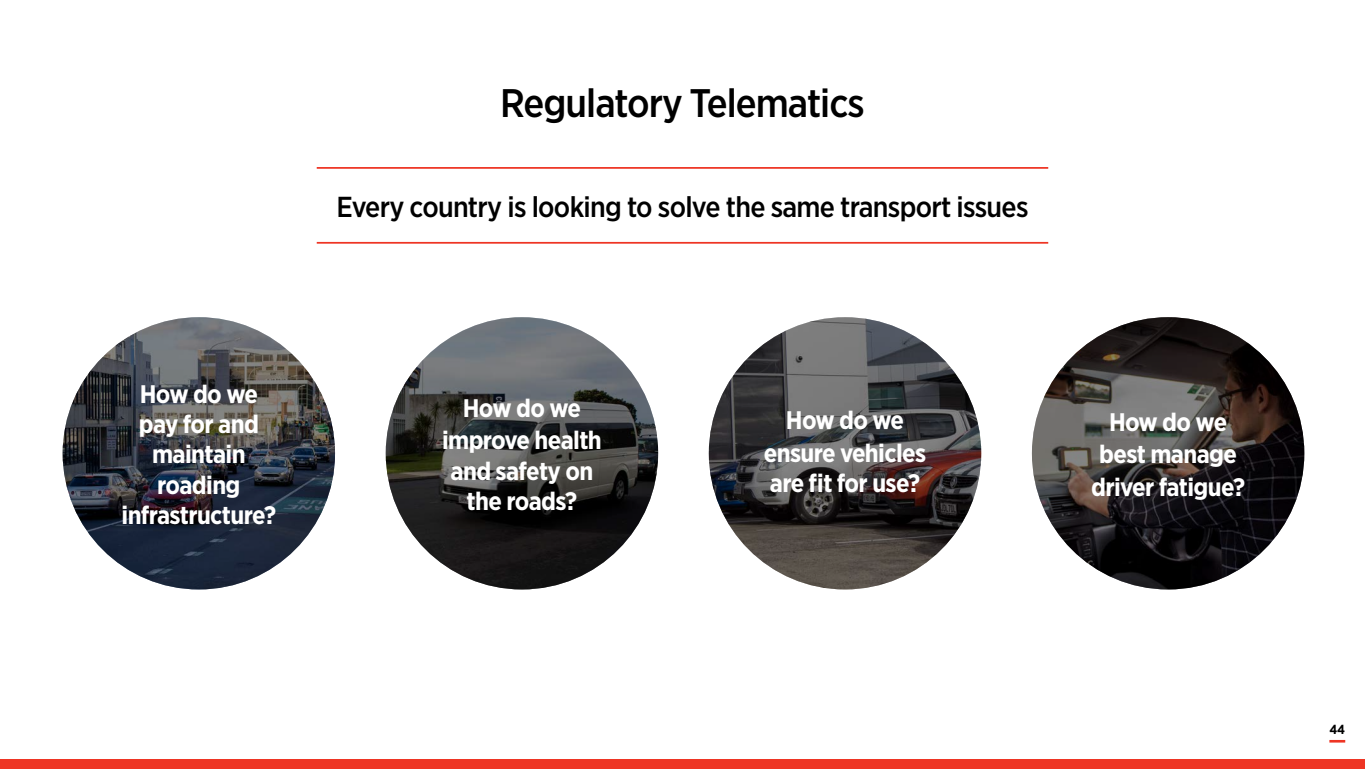
<style>
.page{position:relative;width:1365px;height:769px;background:#fff}
.page>*{position:absolute;margin:0;border:0;box-sizing:border-box;transform-origin:0 0}
.t1{font:500 39.81px "Gotham Narrow";letter-spacing:-.025em;color:#000}
.t2{font:500 28.88px "Gotham Narrow";letter-spacing:-.025em;color:#000}
.t3{font:700 25.38px/30.4px "Gotham Narrow";letter-spacing:-.025em;color:#fff;text-align:center}
.t4{font:700 13.12px "Gotham Narrow";color:#000}
</style>
<div class="page">
<div style="left:0;top:759px;width:1364px;height:10px;background:#ee3524"></div>
<svg style="left:1329px;top:740px;width:15px;height:2px"></svg>
<hr style="left:317px;top:167px;width:731px;height:2px;background:#ee3524">
<hr style="left:317px;top:242px;width:731px;height:2px;background:#ee3524">
<svg style="left:63px;top:317px;width:272px;height:272px;background:#373c44"></svg>
<svg style="left:708px;top:317px;width:273px;height:272px;background:#474445"></svg>
<svg style="left:386px;top:317px;width:272px;height:272px;background:#3b3c3c"></svg>
<svg style="left:1031px;top:317px;width:273px;height:272px;background:#302c2b"></svg>
<h1 class="t1" style="left:500px;top:78px;width:366px">Regulatory Telematics</h1>
<p class="t2" style="left:336px;top:188px;width:693px">Every country is looking to solve the same transport issues</p>
<p class="t3" style="left:121px;top:378px;width:156px">How do we pay for and maintain roading infrastructure?</p>
<p class="t3" style="left:442px;top:391px;width:161px;line-height:32.7px">How do we improve health</p>
<p class="t3" style="left:450px;top:455px;width:144px">and safety on the roads?</p>
<p class="t3" style="left:763px;top:403px;width:164px;line-height:32.7px">How do we ensure vehicles</p>
<p class="t3" style="left:769px;top:468px;width:152px">are fit for use?</p>
<p class="t3" style="left:1090px;top:405px;width:155px;line-height:32.7px">How do we best manage driver fatigue?</p>
<p class="t4" style="left:1329px;top:721px;width:17px">44</p>
</div>
